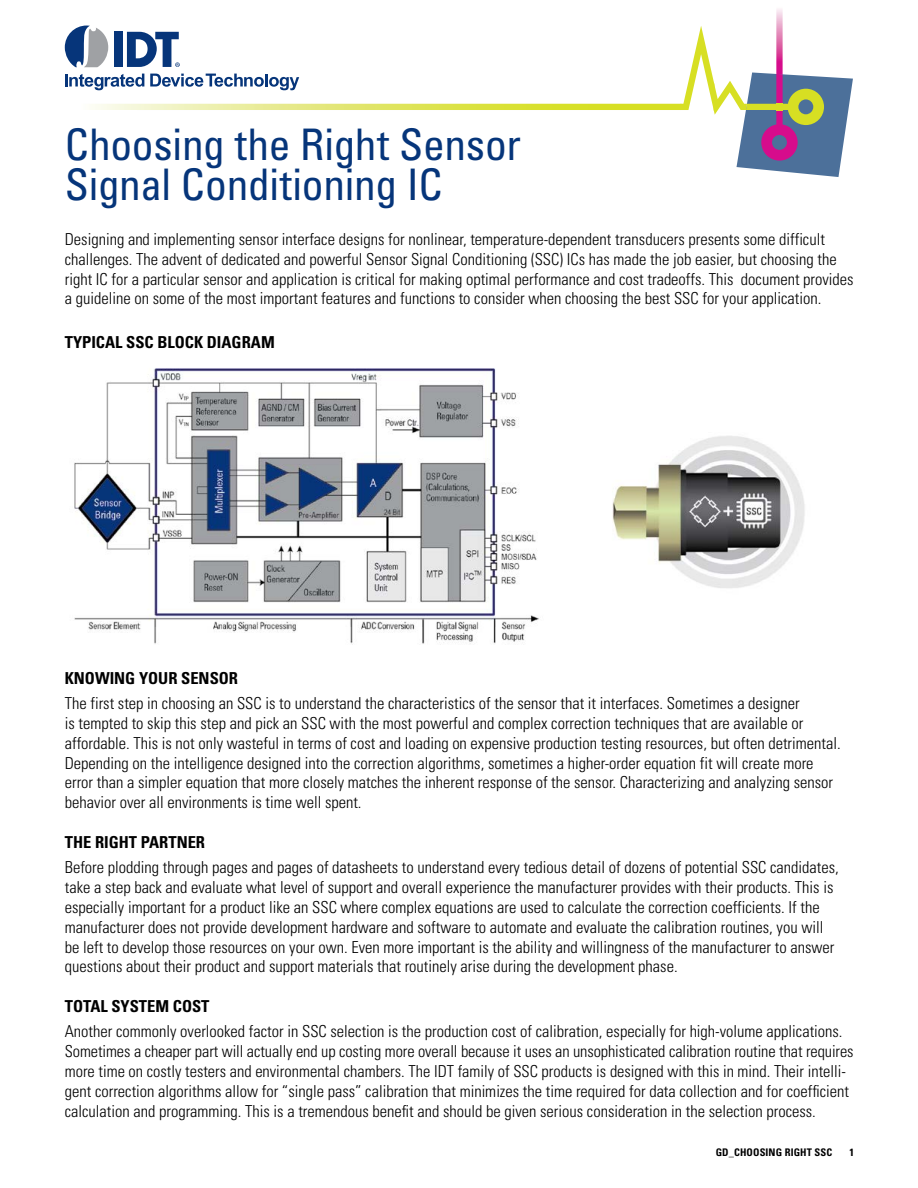
<style>
.page{position:relative;width:918px;height:1188px;background:#fff}
.page>*{position:absolute;margin:0;border:0;box-sizing:border-box;transform-origin:0 0}
.t1{font:condensed 43.5px/40.5px "Univers";letter-spacing:-.01em;color:#06357a}
.t2{font:300 condensed 16.5px/19.8px "Univers";color:#000}
.t3{font:700 condensed 16.5px "Univers";color:#000}
.t4{font:700 condensed 10.5px "Univers";letter-spacing:.01em;color:#000}
</style>
<div class="page">
<img style="left:776px;top:9px;width:7px;height:63px">
<img style="left:681px;top:26px;width:33px;height:85px">
<img style="left:714px;top:81px;width:23px;height:34px">
<img style="left:91px;top:104px;width:590px;height:6px">
<svg style="left:737px;top:72px;width:116px;height:105px"></svg>
<div style="left:114px;top:32px;width:9px;height:35px;background:#06357a"></div>
<svg style="left:65px;top:26px;width:43px;height:41px"></svg>
<svg style="left:127px;top:32px;width:53px;height:35px"></svg>
<svg style="left:65px;top:74px;width:79px;height:16px"></svg>
<svg style="left:150px;top:74px;width:149px;height:16px"></svg>
<img style="left:74px;top:368px;width:465px;height:277px">
<img style="left:612px;top:436px;width:193px;height:152px">
<h1 class="t1" style="left:65px;top:123px;width:458px">Choosing the Right Sensor<br>Signal Conditioning IC</h1>
<p class="t2" style="left:65px;top:229px;width:790px">Designing and implementing sensor interface designs for nonlinear, temperature-dependent transducers presents some difficult challenges. The advent of dedicated and powerful Sensor Signal Conditioning (SSC) ICs has made the job easier, but choosing the right IC for a particular sensor and application is critical for making optimal performance and cost tradeoffs. This document provides a guideline on some of the most important features and functions to consider when choosing the best SSC for your application.</p>
<p class="t3" style="left:65px;top:332px;width:211px">TYPICAL SSC BLOCK DIAGRAM</p>
<p class="t3" style="left:65px;top:668px;width:175px">KNOWING YOUR SENSOR</p>
<p class="t2" style="left:65px;top:694px;width:777px">The first step in choosing an SSC is to understand the characteristics of the sensor that it interfaces. Sometimes a designer<br>is tempted to skip this step and pick an SSC with the most powerful and complex correction techniques that are available or affordable. This is not only wasteful in terms of cost and loading on expensive production testing resources, but often detrimental.<br>Depending on the intelligence designed into the correction algorithms, sometimes a higher-order equation fit will create more error than a simpler equation that more closely matches the inherent response of the sensor. Characterizing and analyzing sensor behavior over all environments is time well spent.</p>
<p class="t3" style="left:65px;top:832px;width:142px">THE RIGHT PARTNER</p>
<p class="t2" style="left:65px;top:858px;width:776px">Before plodding through pages and pages of datasheets to understand every tedious detail of dozens of potential SSC candidates, take a step back and evaluate what level of support and overall experience the manufacturer provides with their products. This is especially important for a product like an SSC where complex equations are used to calculate the correction coefficients. If the manufacturer does not provide development hardware and software to automate and evaluate the calibration routines, you will be left to develop those resources on your own. Even more important is the ability and willingness of the manufacturer to answer questions about their product and support materials that routinely arise during the development phase.</p>
<p class="t3" style="left:65px;top:996px;width:146px">TOTAL SYSTEM COST</p>
<p class="t2" style="left:65px;top:1022px;width:790px">Another commonly overlooked factor in SSC selection is the production cost of calibration, especially for high-volume applications.<br>Sometimes a cheaper part will actually end up costing more overall because it uses an unsophisticated calibration routine that requires more time on costly testers and environmental chambers. The IDT family of SSC products is designed with this in mind. Their intelli&shy;gent correction algorithms allow for “single pass” calibration that minimizes the time required for data collection and for coefficient calculation and programming. This is a tremendous benefit and should be given serious consideration in the selection process.</p>
<p class="t4" style="left:716px;top:1146px;width:118px">GD_CHOOSING RIGHT SSC</p>
<p class="t4" style="left:849px;top:1146px;width:6px">1</p>
</div>
